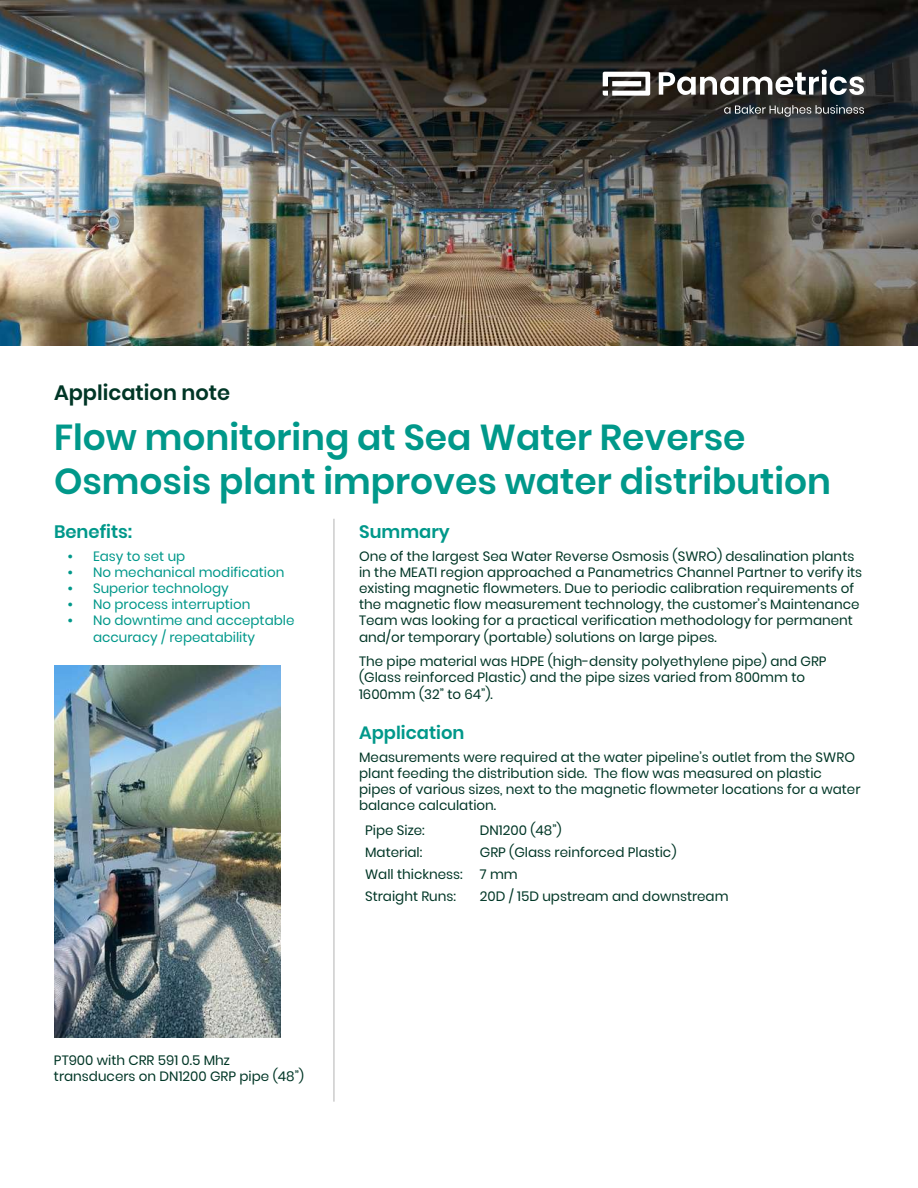
<style>
.page{position:relative;width:918px;height:1188px;background:#fff}
.page>*{position:absolute;margin:0;border:0;box-sizing:border-box;transform-origin:0 0}
.t1{font:600 36px/43.2px "Poppins";color:#00988a}
.t2{font:600 21px "Poppins";color:#003626}
.t3{font:600 18px "Poppins";color:#00988a}
.t4{font:13.5px/16.2px "Poppins";color:#003626}
.t5{font:13.5px/16.2px "Poppins";color:#00988a}
.s1{font-weight:600}
</style>
<div class="page">
<img style="left:0;top:0;width:918px;height:345px">
<svg style="left:603px;top:69px;width:261px;height:27px"></svg>
<svg style="left:724px;top:105px;width:140px;height:12px;background:#505456"></svg>
<hr style="left:334px;top:519px;width:1px;height:583px;background:#b3b2b2">
<img style="left:54px;top:665px;width:226px;height:373px">
<h2 class="t2" style="left:54px;top:381px;width:178px">Application note</h2>
<h1 class="t1" style="left:54px;top:416px;width:779px">Flow monitoring at Sea Water Reverse<br>Osmosis plant improves water distribution</h1>
<h3 class="t3" style="left:54px;top:521px;width:80px">Benefits:</h3>
<p class="t5" style="left:68px;top:548px;width:119px"><span class="s1">•</span> Easy to set up</p>
<p class="t5" style="left:68px;top:564px;width:219px"><span class="s1">•</span> No mechanical modification</p>
<p class="t5" style="left:68px;top:580px;width:163px"><span class="s1">•</span> Superior technology</p>
<p class="t5" style="left:68px;top:596px;width:184px"><span class="s1">•</span> No process interruption</p>
<p class="t5" style="left:93px;top:613px;width:203px;text-indent:-26px"><span class="s1">•</span> No downtime and acceptable accuracy / repeatability</p>
<h3 class="t3" style="left:359px;top:521px;width:92px">Summary</h3>
<p class="t4" style="left:359px;top:548px;width:505px">One of the largest Sea Water Reverse Osmosis (SWRO) desalination plants in the MEATI region approached a Panametrics Channel Partner to verify its existing magnetic flowmeters. Due to periodic calibration requirements of the magnetic flow measurement technology, the customer’s Maintenance Team was looking for a practical verification methodology for permanent and/or temporary (portable) solutions on large pipes.</p>
<p class="t4" style="left:359px;top:654px;width:469px">The pipe material was HDPE (high-density polyethylene pipe) and GRP (Glass reinforced Plastic) and the pipe sizes varied from 800mm to<br>1600mm (32” to 64”).</p>
<h3 class="t3" style="left:359px;top:722px;width:107px">Application</h3>
<p class="t4" style="left:359px;top:749px;width:503px">Measurements were required at the water pipeline’s outlet from the SWRO plant feeding the distribution side. The flow was measured on plastic pipes of various sizes, next to the magnetic flowmeter locations for a water balance calculation.</p>
<p class="t4" style="left:54px;top:1052px;width:252px">PT900 with CRR 591 0.5 Mhz transducers on DN1200 GRP pipe (48”)</p>
<p class="t4" style="left:365px;top:822px;width:61px">Pipe Size:</p>
<p class="t4" style="left:480px;top:822px;width:83px">DN1200 (48”)</p>
<p class="t4" style="left:365px;top:844px;width:59px">Material:</p>
<p class="t4" style="left:480px;top:844px;width:198px">GRP (Glass reinforced Plastic)</p>
<p class="t4" style="left:365px;top:866px;width:99px">Wall thickness:</p>
<p class="t4" style="left:480px;top:866px;width:39px">7 mm</p>
<p class="t4" style="left:365px;top:888px;width:93px">Straight Runs:</p>
<p class="t4" style="left:480px;top:888px;width:250px">20D / 15D upstream and downstream</p>
</div>
